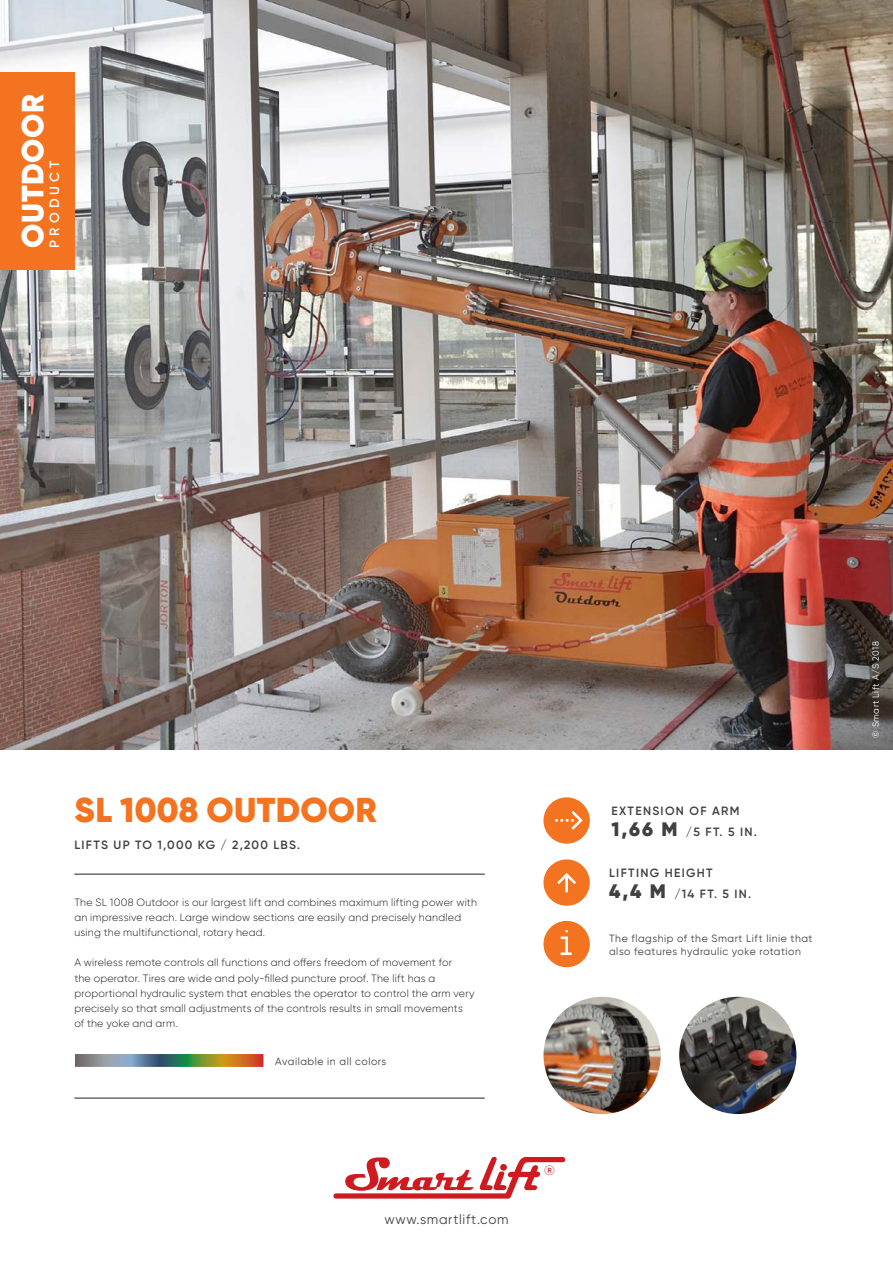
<style>
.page{position:relative;width:893px;height:1263px;background:#fff}
.page>*{position:absolute;margin:0;border:0;box-sizing:border-box;transform-origin:0 0}
.t1{font:900 34.5px "Gilroy";letter-spacing:.01em;color:#f37320}
.t2{font:900 30.75px "Gilroy";letter-spacing:.02em;color:#fff}
.t3{font:13.5px "Gilroy";letter-spacing:.05em;color:#404041}
.t4{font:600 13.5px "Gilroy";letter-spacing:.31em;color:#fff}
.t5{font:13.5px "Gilroy";color:#d12229}
.t6{font:600 12px/21.3px "Gilroy";letter-spacing:.11em;color:#404041}
.t7{font:300 10.65px/15.1px "Gilroy";letter-spacing:.02em;color:#221f1f}
.t8{font:10.5px/13.5px "Gilroy";letter-spacing:.05em;color:#404041}
.t9{font:9px "Gilroy";letter-spacing:.05em;color:#fff}
.s1{font-weight:900;font-size:19.5px}
</style>
<div class="page">
<svg style="left:333px;top:1156px;width:232px;height:42px"></svg>
<img style="left:0;top:0;width:893px;height:749px">
<div style="left:0;top:72px;width:74px;height:198px;background:#f37320"></div>
<hr style="left:74px;top:874px;width:411px;height:1px;background:#221f1f">
<hr style="left:74px;top:1098px;width:411px;height:1px;background:#221f1f">
<div style="left:543px;top:859px;width:47px;height:47px;background:#f37320;border-radius:50%"></div>
<hr style="left:565px;top:876px;width:3px;height:16px;background:#fff">
<svg style="left:557px;top:873px;width:19px;height:14px"></svg>
<div style="left:543px;top:921px;width:47px;height:46px;background:#f37320;border-radius:50%"></div>
<hr style="left:565px;top:938px;width:3px;height:16px;background:#fff">
<svg style="left:561px;top:930px;width:7px;height:9px"></svg>
<svg style="left:561px;top:952px;width:11px;height:3px"></svg>
<img style="left:75px;top:1054px;width:188px;height:13px">
<img style="left:679px;top:997px;width:117px;height:117px;border-radius:59px">
<img style="left:543px;top:997px;width:118px;height:117px;border-radius:59px">
<div style="left:543px;top:797px;width:47px;height:47px;background:#f37320;border-radius:50%"></div>
<svg style="left:555px;top:811px;width:28px;height:19px"></svg>
<h2 class="t2" style="left:19px;top:248px;width:155px;rotate:-90deg">OUTDOOR</h2>
<p class="t4" style="left:48px;top:248px;width:89px;rotate:-90deg">PRODUCT</p>
<h1 class="t1" style="left:75px;top:794px;width:304px">SL 1008 OUTDOOR</h1>
<p class="t6" style="left:74px;top:834px;width:227px">LIFTS UP TO 1,000 KG / 2,200 LBS.</p>
<p class="t7" style="left:74px;top:895px;width:404px">The SL 1008 Outdoor is our largest lift and combines maximum lifting power with an impressive reach. Large window sections are easily and precisely handled using the multifunctional, rotary head.</p>
<p class="t7" style="left:74px;top:956px;width:402px">A wireless remote controls all functions and offers freedom of movement for<br>the operator. Tires are wide and poly-filled puncture proof. The lift has a proportional hydraulic system that enables the operator to control the arm very precisely so that small adjustments of the controls results in small movements of the yoke and arm.</p>
<p class="t8" style="left:275px;top:1055px;width:113px">Available in all colors</p>
<p class="t3" style="left:384px;top:1213px;width:126px">www.smartlift.com</p>
<p class="t5" style="left:544px;top:1164px;width:12px">®</p>
<p class="t6" style="left:611px;top:800px;width:147px">EXTENSION OF ARM<br><span class="s1">1,66 M</span> /5 FT. 5 IN.</p>
<p class="t6" style="left:609px;top:862px;width:144px">LIFTING HEIGHT<br><span class="s1">4,4 M</span> /14 FT. 5 IN.</p>
<p class="t8" style="left:609px;top:932px;width:205px">The flagship of the Smart Lift linie that also features hydraulic yoke rotation</p>
<p class="t9" style="left:872px;top:738px;width:98px;rotate:-90deg">© Smart Lift A/S 2018</p>
</div>
